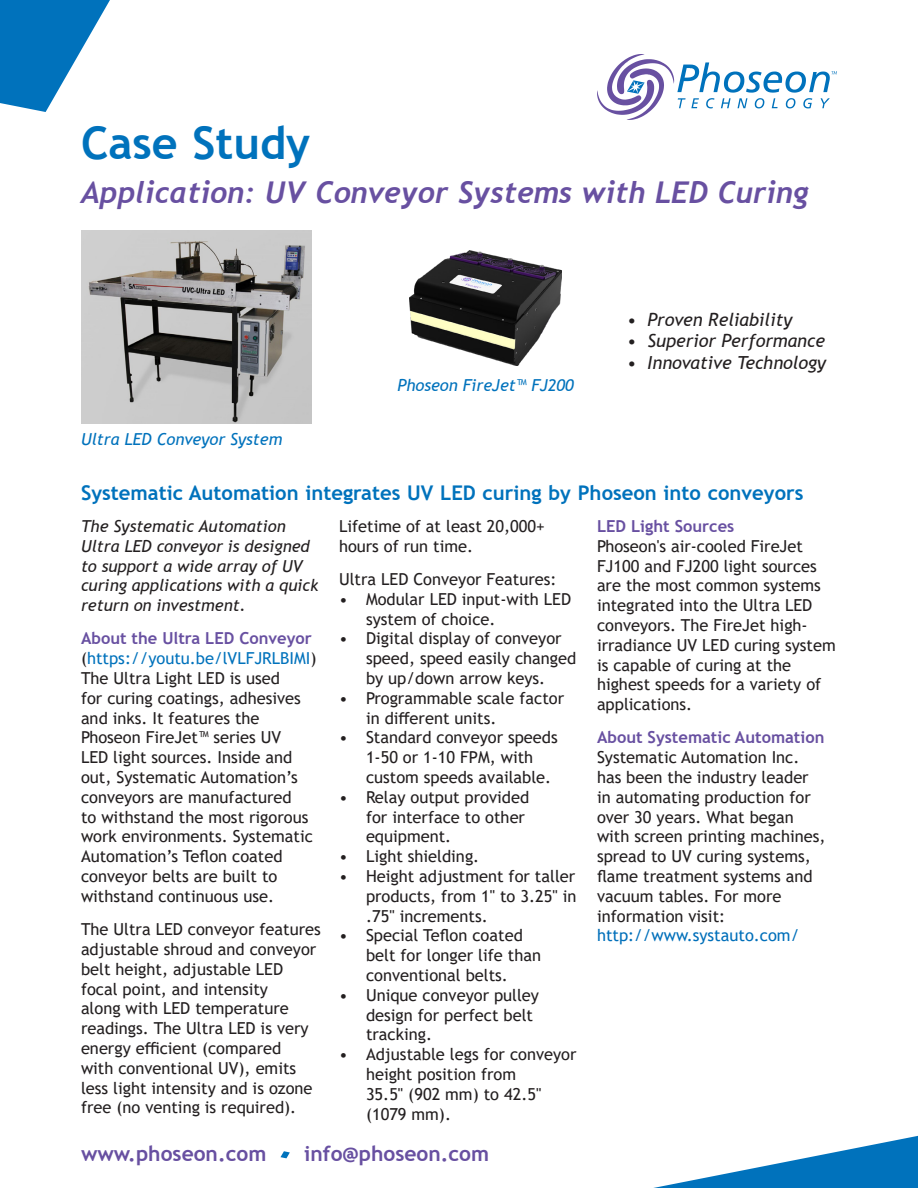
<style>
.page{position:relative;width:918px;height:1188px;background:#fff}
.page>*{position:absolute;margin:0;border:0;box-sizing:border-box;transform-origin:0 0}
.Product_name{font:700 45px "Trebuchet MS";color:#0072bc}
.Product_name-2{font:italic 700 30px "Trebuchet";color:#6850a1}
.t1{font:700 21px "Trebuchet MS";color:#6850a1}
.Product_name-3{font:700 20.25px "Trebuchet MS";color:#0072bc}
.t2{font:italic 18px "Trebuchet MS";color:#231f20}
.t3{font:16.5px/19.8px "Trebuchet MS";color:#231f20}
.t4{font:italic 16.5px/19.8px "Trebuchet MS";color:#231f20}
.t5{font:italic 16.5px "Trebuchet MS";color:#0072bc}
.s1{font-weight:700;color:#6850a1}
.s2{color:#0072bc}
.s3{color:#006fba}
</style>
<div class="page">
<svg style="left:597px;top:54px;width:240px;height:66px"></svg>
<svg style="left:280px;top:1151px;width:10px;height:7px"></svg>
<svg style="left:653px;top:1135px;width:265px;height:53px"></svg>
<svg style="left:0;top:0;width:110px;height:112px"></svg>
<img style="left:410px;top:251px;width:152px;height:114px">
<img style="left:81px;top:230px;width:230px;height:194px">
<p class="Product_name" style="left:81px;top:115px;width:231px">Case Study</p>
<p class="Product_name-2" style="left:81px;top:173px;width:729px">Application: UV Conveyor Systems with LED Curing</p>
<p class="t5" style="left:81px;top:429px;width:203px">Ultra LED Conveyor System</p>
<p class="t5" style="left:397px;top:375px;width:178px">Phoseon FireJet™ FJ200</p>
<p class="t2" style="left:627px;top:308px;width:167px">• Proven Reliability</p>
<p class="t2" style="left:627px;top:330px;width:199px">• Superior Performance</p>
<p class="t2" style="left:627px;top:352px;width:200px">• Innovative Technology</p>
<p class="Product_name-3" style="left:81px;top:480px;width:724px">Systematic Automation integrates UV LED curing by Phoseon into conveyors</p>
<p class="t4" style="left:81px;top:516px;width:239px">The Systematic Automation<br>Ultra LED conveyor is designed to support a wide array of UV curing applications with a quick return on investment.</p>
<p class="t3" style="left:81px;top:629px;width:237px"><span class="s1">About the Ultra LED Conveyor </span>(<span class="s2">https://youtu.be/lVLFJRLBIMI</span>)<br>The Ultra Light LED is used<br>for curing coatings, adhesives and inks. It features the<br>Phoseon FireJet™ series UV<br>LED light sources. Inside and out, Systematic Automation’s conveyors are manufactured<br>to withstand the most rigorous work environments. Systematic<br>Automation’s Teflon coated conveyor belts are built to withstand continuous use.</p>
<p class="t3" style="left:81px;top:919px;width:241px">The Ultra LED conveyor features adjustable shroud and conveyor belt height, adjustable LED focal point, and intensity<br>along with LED temperature readings. The Ultra LED is very energy efficient (compared<br>with conventional UV), emits less light intensity and is ozone free (no venting is required).</p>
<p class="t3" style="left:339px;top:516px;width:207px">Lifetime of at least 20,000+ hours of run time.</p>
<p class="t3" style="left:339px;top:569px;width:219px">Ultra LED Conveyor Features:</p>
<p class="t3" style="left:366px;top:589px;width:207px;text-indent:-27px">• Modular LED input-with LED system of choice.</p>
<p class="t3" style="left:366px;top:629px;width:212px;text-indent:-27px">• Digital display of conveyor speed, speed easily changed by up/down arrow keys.</p>
<p class="t3" style="left:366px;top:688px;width:200px;text-indent:-27px">• Programmable scale factor in different units.</p>
<p class="t3" style="left:366px;top:728px;width:193px;text-indent:-27px">• Standard conveyor speeds<br>1-50 or 1-10 FPM, with custom speeds available.</p>
<p class="t3" style="left:366px;top:787px;width:165px;text-indent:-27px">• Relay output provided for interface to other equipment.</p>
<p class="t3" style="left:339px;top:846px;width:142px">• Light shielding.</p>
<p class="t3" style="left:366px;top:866px;width:212px;text-align:justify;text-indent:-27px">• Height adjustment for taller products, from 1" to 3.25" in .75" increments.</p>
<p class="t3" style="left:366px;top:926px;width:177px;text-indent:-27px">• Special Teflon coated belt for longer life than conventional belts.</p>
<p class="t3" style="left:366px;top:985px;width:175px;text-indent:-27px">• Unique conveyor pulley design for perfect belt tracking.</p>
<p class="t3" style="left:366px;top:1044px;width:212px;text-indent:-27px">• Adjustable legs for conveyor height position from<br>35.5" (902 mm) to 42.5" (1079 mm).</p>
<p class="t1" style="left:81px;top:1140px;width:187px">www.phoseon.com</p>
<p class="t1" style="left:304px;top:1140px;width:186px">info@phoseon.com</p>
<p class="t3" style="left:597px;top:516px;width:240px"><span class="s1">LED Light Sources<br></span>Phoseon's air-cooled FireJet<br>FJ100 and FJ200 light sources are the most common systems integrated into the Ultra LED conveyors. The FireJet high&shy;irradiance UV LED curing system is capable of curing at the highest speeds for a variety of applications.</p>
<p class="t3" style="left:597px;top:728px;width:230px"><span class="s1">About Systematic Automation<br></span>Systematic Automation Inc. has been the industry leader in automating production for over 30 years. What began with screen printing machines, spread to UV curing systems, flame treatment systems and vacuum tables. For more information visit: <span class="s3">http://www.systauto.com/</span></p>
</div>
